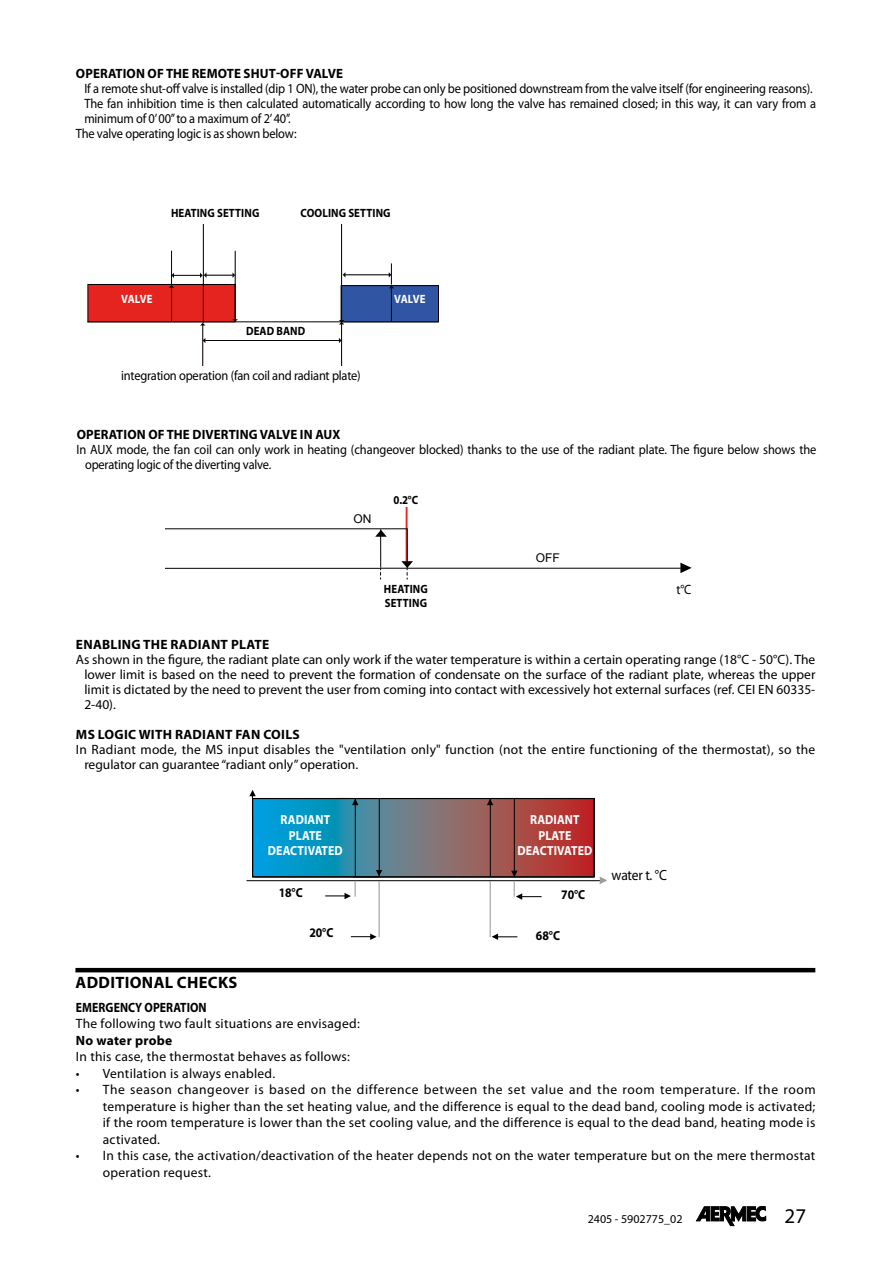
<style>
.page{position:relative;width:893px;height:1263px;background:#fff}
.page>*{position:absolute;margin:0;border:0;box-sizing:border-box;transform-origin:0 0}
.t1{font:21px "Myriad Pro";color:#000}
.t2{font:700 16.5px "Myriad Pro";letter-spacing:.02em;color:#000}
.t3{font:700 16.05px "Arial";color:#000}
.t4{font:14.7px "Myriad Pro";letter-spacing:-.02em;color:#000;scale:.92 1}
.t5{font:13.5px/16.5px "Myriad Pro";letter-spacing:-.005em;color:#000;text-align:justify}
.t6{font:13.5px/15px "Myriad Pro";letter-spacing:-.005em;color:#000;scale:.92 1}
.t7{font:13.5px/16.5px "Myriad Pro";letter-spacing:.02em;color:#000}
.t8{font:13.5px/15px "Myriad Pro";letter-spacing:.015em;color:#000}
.t9{font:700 13.5px "Myriad Pro";letter-spacing:.01em;color:#000;scale:.96 1}
.t10{font:700 13.5px "Myriad Pro";letter-spacing:.01em;color:#000}
.t11{font:700 13.5px "Myriad Pro";letter-spacing:.01em;color:#000;scale:.87 1}
.t12{font:700 13.2px/15.8px "Myriad Pro";letter-spacing:.01em;color:#fff;text-align:center;scale:.9 1}
.t13{font:700 13.2px "Myriad Pro";letter-spacing:-.01em;color:#000;scale:.9 1}
.t14{font:700 12px/14.4px "Myriad Pro";letter-spacing:.01em;color:#000;scale:.9 1}
.t15{font:12px "Myriad Pro";color:#000}
.t16{font:700 12px "Myriad Pro";letter-spacing:-.015em;color:#fff;scale:.9 1}
.t17{font:12px "Arial";color:#000}
</style>
<div class="page">
<svg style="left:696px;top:1206px;width:70px;height:20px"></svg>
<hr style="left:75px;top:968px;width:740px;height:4px;background:#000">
<hr style="left:87px;top:321px;width:351px;height:1px;background:#000">
<div style="left:88px;top:284px;width:147px;height:38px;background:#e52420"></div>
<div style="left:87px;top:284px;width:149px;height:38px;border:1px solid #000"></div>
<div style="left:341px;top:286px;width:97px;height:36px;background:#3056a3"></div>
<div style="left:341px;top:285px;width:98px;height:37px;border:1px solid #000"></div>
<hr style="left:235px;top:251px;width:1px;height:68px;background:#060707">
<svg style="left:232px;top:319px;width:6px;height:3px"></svg>
<hr style="left:391px;top:288px;width:1px;height:34px;background:#060707">
<hr style="left:203px;top:225px;width:1px;height:98px;background:#010202">
<hr style="left:171px;top:287px;width:1px;height:34px;background:#060707">
<svg style="left:169px;top:285px;width:5px;height:3px"></svg>
<hr style="left:171px;top:251px;width:1px;height:33px;background:#060707">
<hr style="left:202px;top:325px;width:1px;height:40px;background:#000">
<hr style="left:341px;top:324px;width:1px;height:41px;background:#000">
<hr style="left:205px;top:340px;width:134px;height:1px;background:#060707">
<svg style="left:339px;top:338px;width:3px;height:5px"></svg>
<svg style="left:172px;top:272px;width:63px;height:6px"></svg>
<hr style="left:345px;top:274px;width:44px;height:1px;background:#060707">
<svg style="left:389px;top:263px;width:5px;height:25px"></svg>
<hr style="left:341px;top:225px;width:1px;height:95px;background:#000">
<svg style="left:339px;top:320px;width:5px;height:4px"></svg>
<hr style="left:406px;top:507px;width:1px;height:54px;background:#e52521">
<hr style="left:166px;top:568px;width:214px;height:1px;background:#000">
<hr style="left:166px;top:528px;width:241px;height:1px;background:#000">
<svg style="left:680px;top:563px;width:12px;height:10px"></svg>
<hr style="left:407px;top:529px;width:1px;height:38px;background:#000">
<svg style="left:401px;top:561px;width:12px;height:18px"></svg>
<hr style="left:381px;top:568px;width:300px;height:1px;background:#000">
<hr style="left:380px;top:530px;width:1px;height:37px;background:#000">
<svg style="left:375px;top:530px;width:12px;height:7px"></svg>
<svg style="left:254px;top:800px;width:338px;height:75px;background:#66707f"></svg>
<div style="left:252px;top:798px;width:342px;height:79px;border:1px solid #000"></div>
<hr style="left:514px;top:799px;width:1px;height:78px;background:#000">
<hr style="left:490px;top:799px;width:1px;height:77px;background:#000">
<hr style="left:379px;top:799px;width:1px;height:78px;background:#000">
<hr style="left:355px;top:799px;width:1px;height:77px;background:#000">
<hr style="left:247px;top:880px;width:353px;height:1px;background:#000">
<hr style="left:379px;top:881px;width:1px;height:56px;background:#9d9d9c">
<hr style="left:490px;top:881px;width:1px;height:56px;background:#9d9d9c">
<svg style="left:340px;top:798px;width:21px;height:7px"></svg>
<svg style="left:500px;top:798px;width:18px;height:1px"></svg>
<svg style="left:487px;top:799px;width:6px;height:6px"></svg>
<svg style="left:249px;top:790px;width:7px;height:25px"></svg>
<svg style="left:351px;top:933px;width:26px;height:7px"></svg>
<svg style="left:492px;top:933px;width:25px;height:7px"></svg>
<svg style="left:255px;top:870px;width:352px;height:30px"></svg>
<p class="t9" style="left:76px;top:65px;width:280px">OPERATION OF THE REMOTE SHUT-OFF VALVE</p>
<p class="t6" style="left:84px;top:81px;width:793px">If a remote shut-off valve is installed (dip 1 ON), the water probe can only be positioned downstream from the valve itself (for engineering reasons).</p>
<p class="t6" style="left:84px;top:96px;width:797px">The fan inhibition time is then calculated automatically according to how long the valve has remained closed; in this way, it can vary from a</p>
<p class="t6" style="left:84px;top:111px;width:226px">minimum of 0’ 00’’ to a maximum of 2’ 40’’.</p>
<p class="t6" style="left:76px;top:126px;width:241px">The valve operating logic is as shown below:</p>
<p class="t14" style="left:171px;top:205px;width:100px">HEATING SETTING</p>
<p class="t14" style="left:301px;top:205px;width:102px">COOLING SETTING</p>
<p class="t16" style="left:121px;top:291px;width:36px">VALVE</p>
<p class="t16" style="left:394px;top:291px;width:36px">VALVE</p>
<p class="t14" style="left:246px;top:323px;width:67px">DEAD BAND</p>
<p class="t6" style="left:121px;top:368px;width:262px">integration operation (fan coil and radiant plate)</p>
<p class="t9" style="left:77px;top:425px;width:276px">OPERATION OF THE DIVERTING VALVE IN AUX</p>
<p class="t6" style="left:85px;top:441px;width:797px;text-indent:-9px">In AUX mode, the fan coil can only work in heating (changeover blocked) thanks to the use of the radiant plate. The figure below shows the operating logic of the diverting valve.</p>
<p class="t3" style="left:641px;top:440px;width:21px">V1</p>
<p class="t17" style="left:353px;top:511px;width:20px">ON</p>
<p class="t14" style="left:393px;top:492px;width:29px">0.2°C</p>
<p class="t14" style="left:384px;top:581px;width:50px">HEATING<br>SETTING</p>
<p class="t17" style="left:536px;top:549px;width:26px">OFF</p>
<p class="t6" style="left:676px;top:581px;width:18px">t°C</p>
<p class="t10" style="left:76px;top:635px;width:195px">ENABLING THE RADIANT PLATE</p>
<p class="t5" style="left:84px;top:651px;width:733px;line-height:15px;text-indent:-9px">As shown in the figure, the radiant plate can only work if the water temperature is within a certain operating range (18°C - 50°C). The lower limit is based on the need to prevent the formation of condensate on the surface of the radiant plate, whereas the upper limit is dictated by the need to prevent the user from coming into contact with excessively hot external surfaces (ref. CEI EN 60335- 2-40).</p>
<p class="t10" style="left:76px;top:725px;width:225px">MS LOGIC WITH RADIANT FAN COILS</p>
<p class="t8" style="left:84px;top:741px;width:732px;text-indent:-9px">In Radiant mode, the MS input disables the "ventilation only" function (not the entire functioning of the thermostat), so the regulator can guarantee “radiant only” operation.</p>
<p class="t12" style="left:268px;top:811px;width:85px">RADIANT<br>PLATE<br>DEACTIVATED</p>
<p class="t13" style="left:279px;top:884px;width:28px">18°C</p>
<p class="t12" style="left:517px;top:811px;width:85px">RADIANT<br>PLATE<br>DEACTIVATED</p>
<p class="t13" style="left:561px;top:885px;width:28px">70°C</p>
<p class="t13" style="left:309px;top:924px;width:28px">20°C</p>
<p class="t13" style="left:536px;top:927px;width:28px">68°C</p>
<p class="t4" style="left:612px;top:866px;width:62px">water t. °C</p>
<p class="t2" style="left:76px;top:971px;width:163px">ADDITIONAL CHECKS</p>
<p class="t11" style="left:76px;top:998px;width:152px">EMERGENCY OPERATION</p>
<p class="t7" style="left:76px;top:1015px;width:285px">The following two fault situations are envisaged:</p>
<p class="t10" style="left:76px;top:1031px;width:98px">No water probe</p>
<p class="t7" style="left:76px;top:1048px;width:276px">In this case, the thermostat behaves as follows:</p>
<p class="t7" style="left:76px;top:1065px;width:201px">• Ventilation is always enabled.</p>
<p class="t5" style="left:103px;top:1081px;width:714px;text-indent:-27px">• The season changeover is based on the difference between the set value and the room temperature. If the room temperature is higher than the set heating value, and the difference is equal to the dead band, cooling mode is activated; if the room temperature is lower than the set cooling value, and the difference is equal to the dead band, heating mode is activated.</p>
<p class="t7" style="left:103px;top:1147px;width:714px;text-indent:-27px">• In this case, the activation/deactivation of the heater depends not on the water temperature but on the mere thermostat operation request.</p>
<p class="t15" style="left:588px;top:1211px;width:96px">2405 - 5902775_02</p>
<h1 class="t1" style="left:785px;top:1203px;width:23px">27</h1>
</div>
